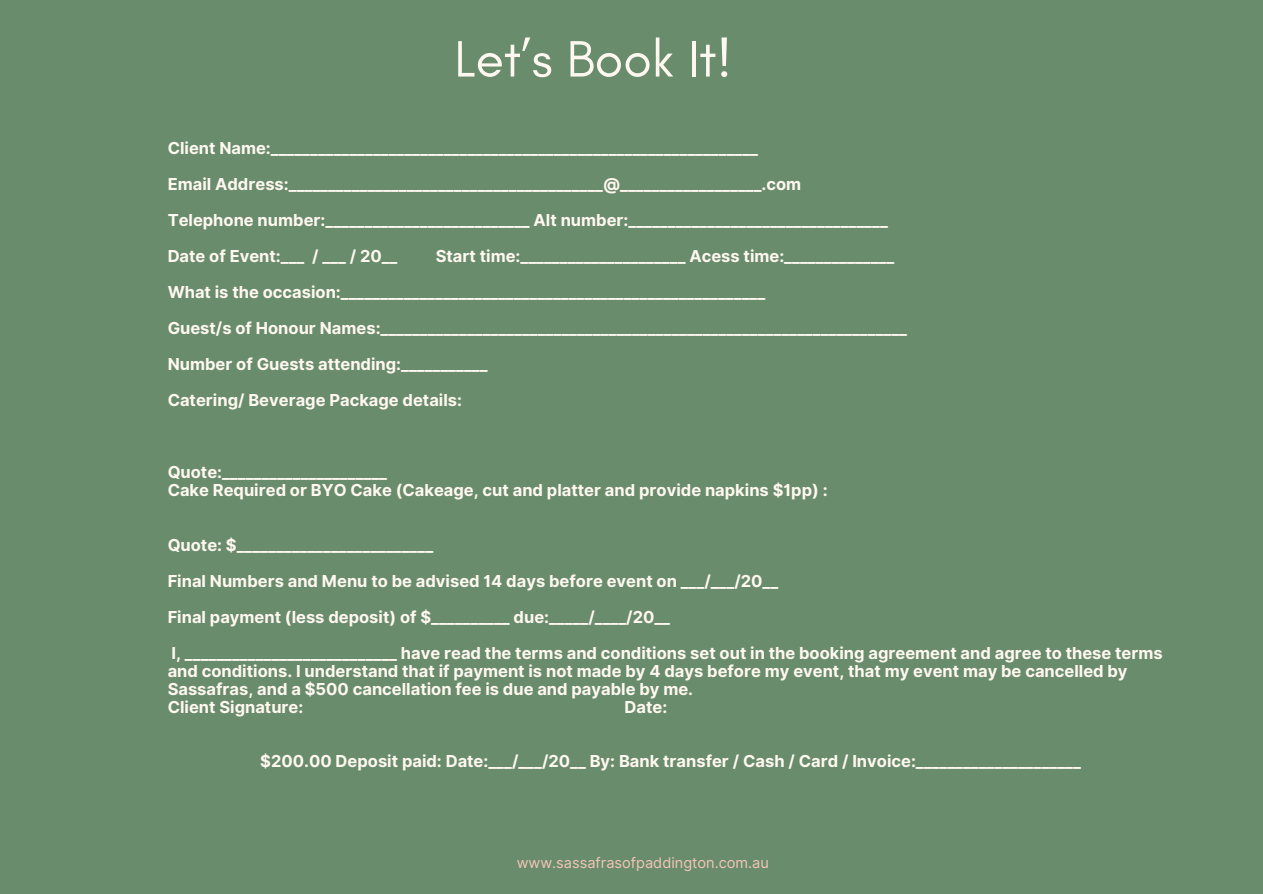
<style>
.page{position:relative;width:1263px;height:894px;background:#fff}
.page>*{position:absolute;margin:0;border:0;box-sizing:border-box;transform-origin:0 0}
.t1{font:52.05px "Glacial Indifference";color:#fff8f0}
.t2{font:700 16.5px/18px "Inter";color:#fff8f0}
.t3{font:14.55px "Inter";color:#f4c6b8}
</style>
<div class="page">
<div style="left:0;top:0;width:1263px;height:893px;background:#698c6c"></div>
<h1 class="t1" style="left:454px;top:27px;width:279px">Let’s Book It!</h1>
<h2 class="t2" style="left:168px;top:139px;width:592px">Client Name:______________________________________________________________</h2>
<h2 class="t2" style="left:168px;top:175px;width:635px">Email Address:________________________________________@__________________.com</h2>
<h2 class="t2" style="left:168px;top:211px;width:722px">Telephone number:__________________________ Alt number:_________________________________</h2>
<h2 class="t2" style="left:168px;top:247px;width:231px">Date of Event:___ / ___ / 20__</h2>
<h2 class="t2" style="left:436px;top:247px;width:460px">Start time:_____________________ Acess time:______________</h2>
<h2 class="t2" style="left:168px;top:283px;width:599px">What is the occasion:______________________________________________________</h2>
<h2 class="t2" style="left:168px;top:319px;width:741px">Guest/s of Honour Names:___________________________________________________________________</h2>
<h2 class="t2" style="left:168px;top:355px;width:321px">Number of Guests attending:___________</h2>
<h2 class="t2" style="left:168px;top:391px;width:296px">Catering/ Beverage Package details:</h2>
<h2 class="t2" style="left:168px;top:463px;width:661px">Quote:_____________________<br>Cake Required or BYO Cake (Cakeage, cut and platter and provide napkins $1pp) :</h2>
<h2 class="t2" style="left:168px;top:535px;width:267px">Quote: $_________________________</h2>
<h2 class="t2" style="left:168px;top:571px;width:612px">Final Numbers and Menu to be advised 14 days before event on ___/___/20__</h2>
<h2 class="t2" style="left:168px;top:607px;width:504px">Final payment (less deposit) of $__________ due:_____/____/20__</h2>
<h2 class="t2" style="left:168px;top:643px;width:997px">I, ___________________________ have read the terms and conditions set out in the booking agreement and agree to these terms and conditions. I understand that if payment is not made by 4 days before my event, that my event may be cancelled by Sassafras, and a $500 cancellation fee is due and payable by me.<br>Client Signature:</h2>
<h2 class="t2" style="left:625px;top:697px;width:44px">Date:</h2>
<p class="t2" style="left:260px;top:751px;width:822px">$200.00 Deposit paid: Date:___/___/20__ By: Bank transfer / Cash / Card / Invoice:_____________________</p>
<h2 class="t3" style="left:517px;top:853px;width:254px">www.sassafrasofpaddington.com.au</h2>
</div>
